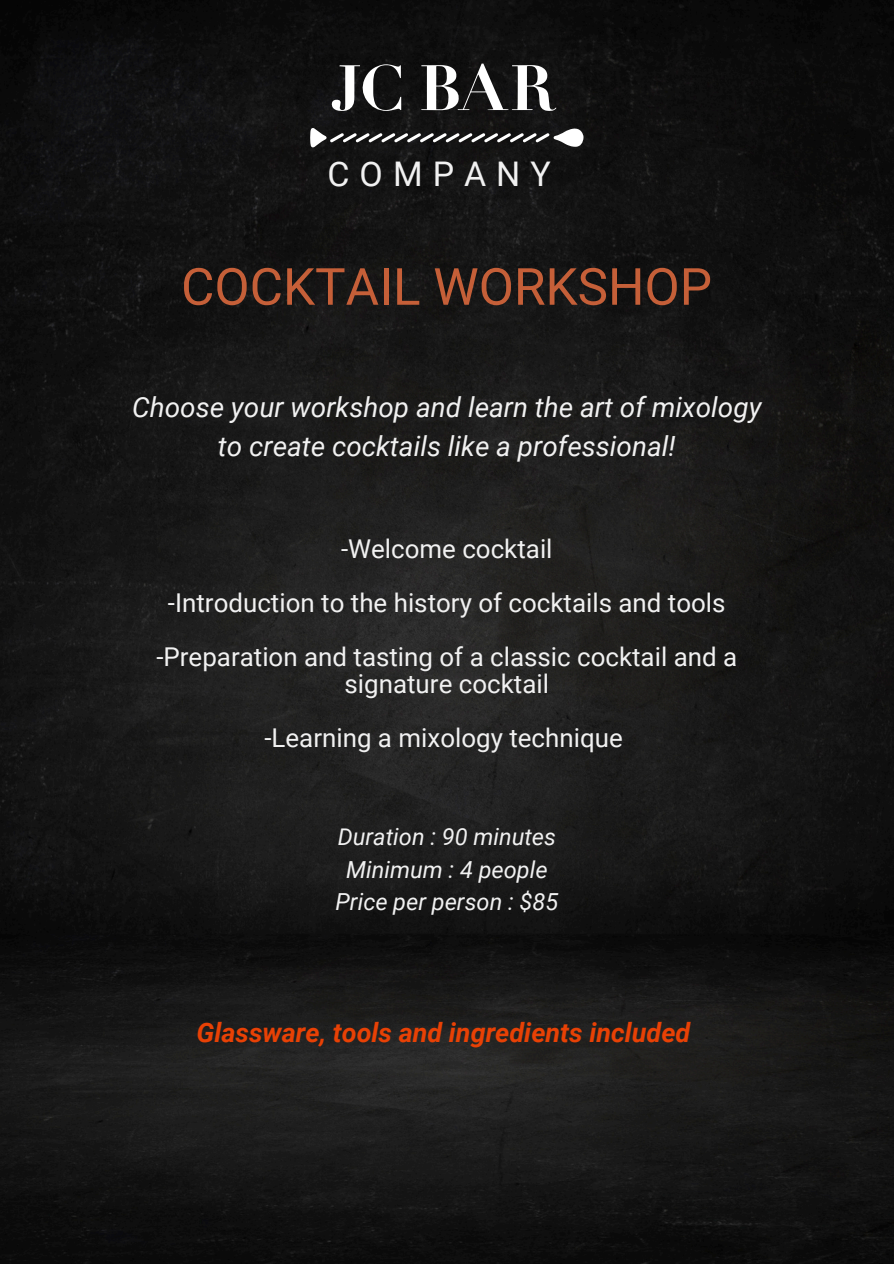
<style>
.page{position:relative;width:894px;height:1264px;background:#fff}
.page>*{position:absolute;margin:0;border:0;box-sizing:border-box;transform-origin:0 0}
.t1{font:51.3px "Roboto";color:#c55f38}
.t2{font:33.9px "Roboto";letter-spacing:.295em;color:#f1f1f1}
.t3{font:italic 27.75px/38.2px "Roboto";color:#f1f1f1;text-align:center}
.t4{font:italic 700 26.85px "Roboto";color:#e84105}
.t5{font:25.95px/27px "Roboto";color:#f1f1f1;text-align:center}
.t6{font:italic 23.4px "Roboto";color:#f1f1f1}
</style>
<div class="page">
<img style="left:0;top:0;width:893px;height:1263px">
<svg style="left:421px;top:64px;width:135px;height:47px"></svg>
<svg style="left:310px;top:128px;width:273px;height:19px"></svg>
<svg style="left:332px;top:64px;width:69px;height:47px"></svg>
<h2 class="t2" style="left:327px;top:155px;width:225px">COMPANY</h2>
<p class="t1" style="left:181px;top:257px;width:532px">COCKTAIL WORKSHOP</p>
<p class="t3" style="left:132px;top:389px;width:631px">Choose your workshop and learn the art of mixology to create cocktails like a professional!</p>
<h4 class="t5" style="left:341px;top:535px;width:213px">-Welcome cocktail</h4>
<h4 class="t5" style="left:168px;top:589px;width:559px">-Introduction to the history of cocktails and tools</h4>
<h4 class="t5" style="left:156px;top:643px;width:582px">-Preparation and tasting of a classic cocktail and a signature cocktail</h4>
<p class="t5" style="left:264px;top:724px;width:360px">-Learning a mixology technique</p>
<p class="t6" style="left:337px;top:823px;width:220px">Duration : 90 minutes</p>
<p class="t6" style="left:346px;top:856px;width:203px">Minimum : 4 people</p>
<p class="t6" style="left:335px;top:888px;width:224px">Price per person : $85</p>
<p class="t4" style="left:196px;top:1017px;width:495px">Glassware, tools and ingredients included</p>
</div>
